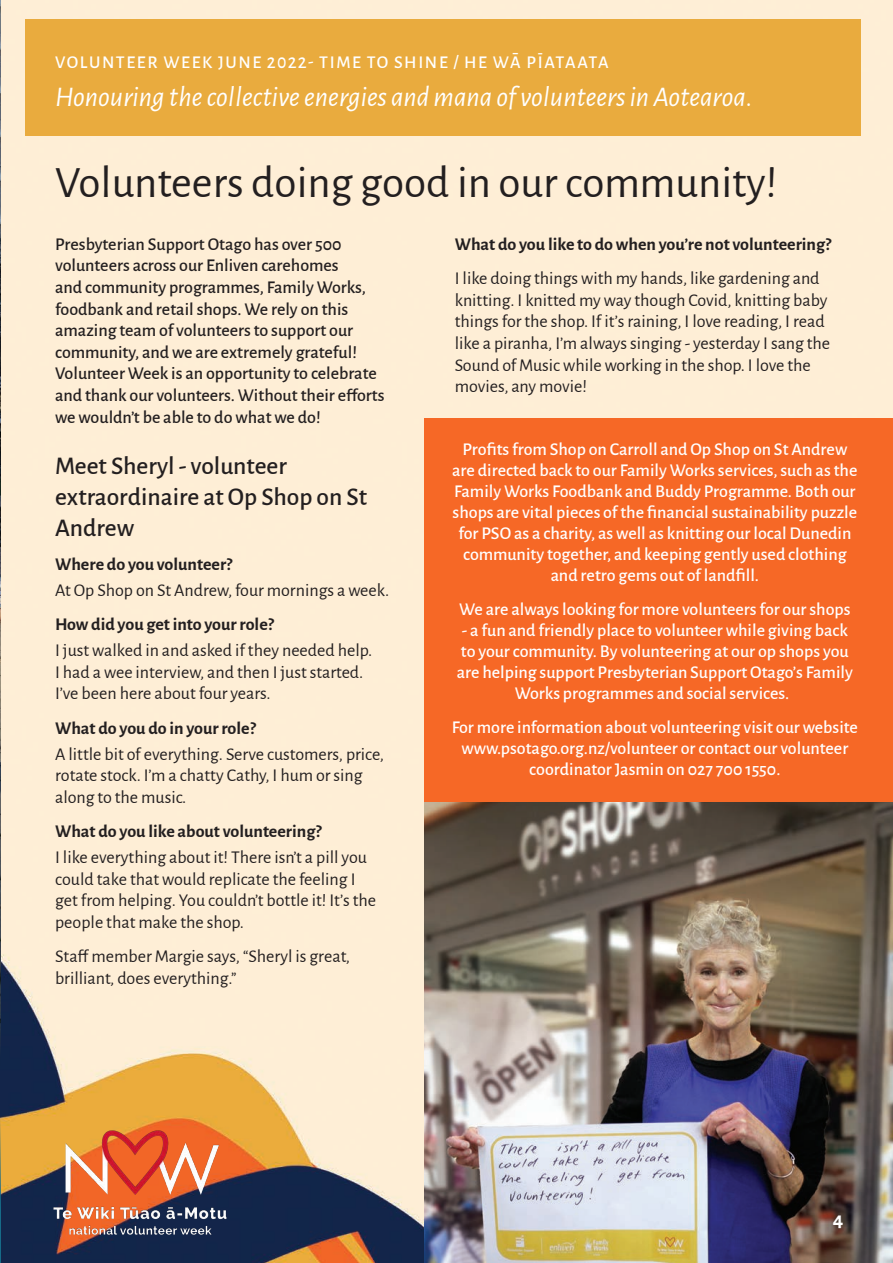
<style>
.page{position:relative;width:893px;height:1263px;background:#feeed6}
.page>*{position:absolute;margin:0;border:0;box-sizing:border-box;transform-origin:0 0}
.t1{font:45px "Alegreya Sans";color:#231f20}
.t2{font:italic 28.5px "Alegreya Sans";color:#fff}
.t3{font:500 25.5px/30.6px "Alegreya Sans";color:#231f20}
.t4{font:700 21px "Alegreya Sans";color:#fff}
.t5{font:18px/21.6px "Alegreya Sans";color:#231f20}
.t6{font:500 18px/21px "Alegreya Sans";color:#fff;text-align:center}
.t7{font:500 18px/21.6px "Alegreya Sans";color:#231f20}
.t8{font:700 18px "Alegreya Sans";color:#231f20}
.t9{font:500 18px "Alegreya Sans";letter-spacing:.09em;color:#fff}
</style>
<div class="page">
<div style="left:26px;top:19px;width:835px;height:117px;background:#e9ab3e"></div>
<div style="left:425px;top:418px;width:468px;height:401px;background:#f66826"></div>
<img style="left:425px;top:802px;width:468px;height:461px">
<img style="left:0;top:0;width:1px;height:1065px">
<hr style="left:0;top:1117px;width:1px;height:146px;background:#166b88">
<img style="left:19px;top:1098px;width:243px;height:165px">
<p class="t9" style="left:55px;top:50px;width:555px">VOLUNTEER WEEK JUNE 2022- TIME TO SHINE / HE WĀ PĪATAATA</p>
<p class="t2" style="left:55px;top:77px;width:699px">Honouring the collective energies and mana of volunteers in Aotearoa.</p>
<p class="t1" style="left:55px;top:152px;width:724px">Volunteers doing good in our community!</p>
<p class="t7" style="left:55px;top:232px;width:331px">Presbyterian Support Otago has over 500 volunteers across our Enliven carehomes<br>and community programmes, Family Works, foodbank and retail shops. We rely on this amazing team of volunteers to support our community, and we are extremely grateful!<br>Volunteer Week is an opportunity to celebrate and thank our volunteers. Without their efforts we wouldn’t be able to do what we do!</p>
<p class="t3" style="left:55px;top:449px;width:313px">Meet Sheryl - volunteer extraordinaire at Op Shop on St<br>Andrew</p>
<p class="t8" style="left:55px;top:551px;width:179px">Where do you volunteer?</p>
<p class="t5" style="left:55px;top:578px;width:336px">At Op Shop on St Andrew, four mornings a week.</p>
<p class="t8" style="left:55px;top:611px;width:220px">How did you get into your role?</p>
<p class="t5" style="left:55px;top:638px;width:319px">I just walked in and asked if they needed help.<br>I had a wee interview, and then I just started.<br>I’ve been here about four years.</p>
<p class="t8" style="left:55px;top:715px;width:202px">What do you do in your role?</p>
<p class="t5" style="left:55px;top:742px;width:330px">A little bit of everything. Serve customers, price, rotate stock. I’m a chatty Cathy, I hum or sing along to the music.</p>
<p class="t8" style="left:55px;top:818px;width:268px">What do you like about volunteering?</p>
<p class="t5" style="left:55px;top:845px;width:323px">I like everything about it! There isn’t a pill you could take that would replicate the feeling I get from helping. You couldn’t bottle it! It’s the people that make the shop.</p>
<p class="t5" style="left:55px;top:944px;width:296px">Staff member Margie says, “Sheryl is great, brilliant, does everything.”</p>
<p class="t8" style="left:455px;top:231px;width:378px">What do you like to do when you’re not volunteering?</p>
<p class="t5" style="left:455px;top:267px;width:377px">I like doing things with my hands, like gardening and knitting. I knitted my way though Covid, knitting baby things for the shop. If it’s raining, I love reading, I read like a piranha, I’m always singing - yesterday I sang the Sound of Music while working in the shop. I love the movies, any movie!</p>
<p class="t6" style="left:452px;top:438px;width:407px">Profits from Shop on Carroll and Op Shop on St Andrew are directed back to our Family Works services, such as the Family Works Foodbank and Buddy Programme. Both our shops are vital pieces of the financial sustainability puzzle for PSO as a charity, as well as knitting our local Dunedin community together, and keeping gently used clothing and retro gems out of landfill.</p>
<p class="t6" style="left:459px;top:598px;width:393px">We are always looking for more volunteers for our shops</p>
<p class="t6" style="left:457px;top:619px;width:398px">- a fun and friendly place to volunteer while giving back to your community. By volunteering at our op shops you are helping support Presbyterian Support Otago’s Family Works programmes and social services. ❤</p>
<p class="t6" style="left:452px;top:715px;width:408px">For more information about volunteering visit our website www.psotago.org.nz/volunteer or contact our volunteer coordinator Jasmin on 027 700 1550.</p>
<p class="t4" style="left:833px;top:1204px;width:12px">4</p>
</div>
